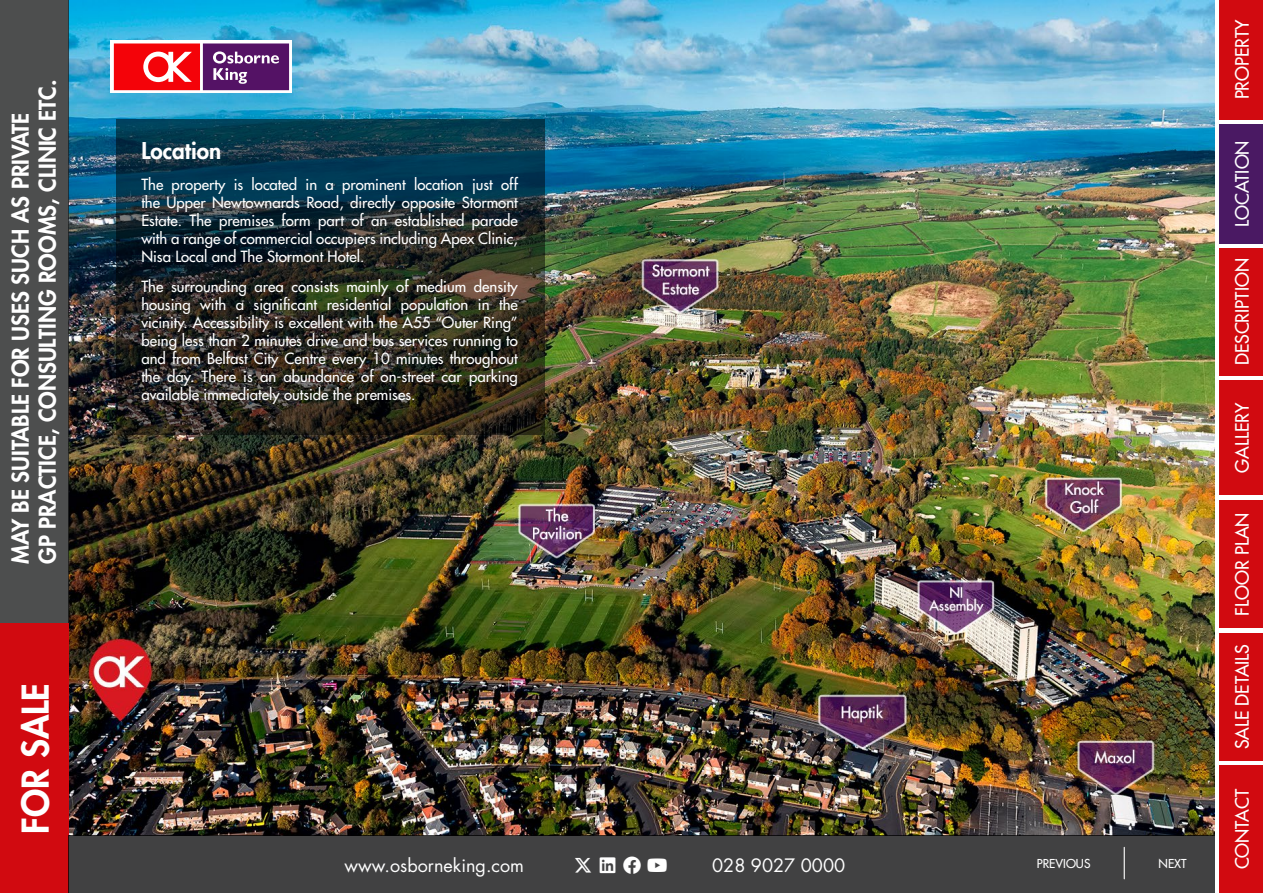
<style>
.page{position:relative;width:1263px;height:893px;background:#fff}
.page>*{position:absolute;margin:0;border:0;box-sizing:border-box;transform-origin:0 0}
.t1{font:800 36px "Futura Std";color:#fff}
.t2{font:800 22.5px/27px "Futura Std";color:#fff}
.t3{font:500 18px "Futura Std";color:#fff}
.t4{font:18px "Futura Std";color:#fff}
.t5{font:18px "Font Awesome 6 Brands";color:#fff}
.t6{font:500 15px/18px "Futura Std";color:#fff;text-align:justify}
.t7{font:500 12px "Futura Std";color:#fff}
</style>
<div class="page">
<img style="left:68px;top:0;width:1147px;height:835px">
<img style="left:116px;top:119px;width:428px;height:315px">
<div style="left:1219px;top:0;width:44px;height:119px;background:#d10a10"></div>
<div style="left:1219px;top:248px;width:44px;height:128px;background:#d10a10"></div>
<div style="left:1219px;top:633px;width:44px;height:127px;background:#d10a10"></div>
<div style="left:1219px;top:765px;width:44px;height:128px;background:#d10a10"></div>
<div style="left:1219px;top:381px;width:44px;height:114px;background:#d10a10"></div>
<div style="left:0;top:0;width:68px;height:623px;background:#4d4e4e"></div>
<div style="left:0;top:623px;width:68px;height:270px;background:#d10a10"></div>
<div style="left:68px;top:835px;width:1147px;height:58px;background:#414142"></div>
<div style="left:1219px;top:500px;width:44px;height:128px;background:#d10a10"></div>
<svg style="left:111px;top:40px;width:181px;height:53px"></svg>
<svg style="left:114px;top:44px;width:175px;height:46px;background:#b13258"></svg>
<div style="left:1219px;top:124px;width:44px;height:119px;background:#4a1963"></div>
<hr style="left:1124px;top:847px;width:1px;height:32px;background:#fff">
<h2 class="t2" style="left:7px;top:564px;width:486px;rotate:-90deg">MAY BE SUITABLE FOR USES SUCH AS PRIVATE<br>GP PRACTICE, CONSULTING ROOMS, CLINIC ETC.</h2>
<h1 class="t1" style="left:13px;top:834px;width:152px;rotate:-90deg">FOR SALE</h1>
<h2 class="t2" style="left:141px;top:137px;width:81px">Location</h2>
<p class="t6" style="left:141px;top:175px;width:378px">The property is located in a prominent location just off the Upper Newtownards Road, directly opposite Stormont Estate. The premises form part of an established parade with a range of commercial occupiers including Apex Clinic, Nisa Local and The Stormont Hotel.</p>
<p class="t6" style="left:141px;top:278px;width:378px">The surrounding area consists mainly of medium density housing with a significant residential population in the vicinity. Accessibility is excellent with the A55 “Outer Ring” being less than 2 minutes drive and bus services running to and from Belfast City Centre every 10 minutes throughout the day. There is an abundance of on-street car parking available immediately outside the premises.</p>
<p class="t4" style="left:345px;top:854px;width:181px">www.osborneking.com</p>
<p class="t5" style="left:647px;top:856px;width:22px">□◆▼◆</p>
<p class="t4" style="left:712px;top:854px;width:135px">028 9027 0000</p>
<p class="t7" style="left:1037px;top:856px;width:55px">PREVIOUS</p>
<p class="t7" style="left:1158px;top:856px;width:30px">NEXT</p>
<p class="t3" style="left:1231px;top:99px;width:82px;rotate:-90deg">PROPERTY</p>
<p class="t3" style="left:1231px;top:227px;width:88px;rotate:-90deg">LOCATION</p>
<p class="t3" style="left:1231px;top:365px;width:109px;rotate:-90deg">DESCRIPTION</p>
<p class="t3" style="left:1231px;top:473px;width:71px;rotate:-90deg">GALLERY</p>
<p class="t3" style="left:1231px;top:616px;width:104px;rotate:-90deg">FLOOR PLAN</p>
<p class="t3" style="left:1231px;top:749px;width:107px;rotate:-90deg">SALE DETAILS</p>
<p class="t3" style="left:1231px;top:869px;width:82px;rotate:-90deg">CONTACT</p>
</div>
